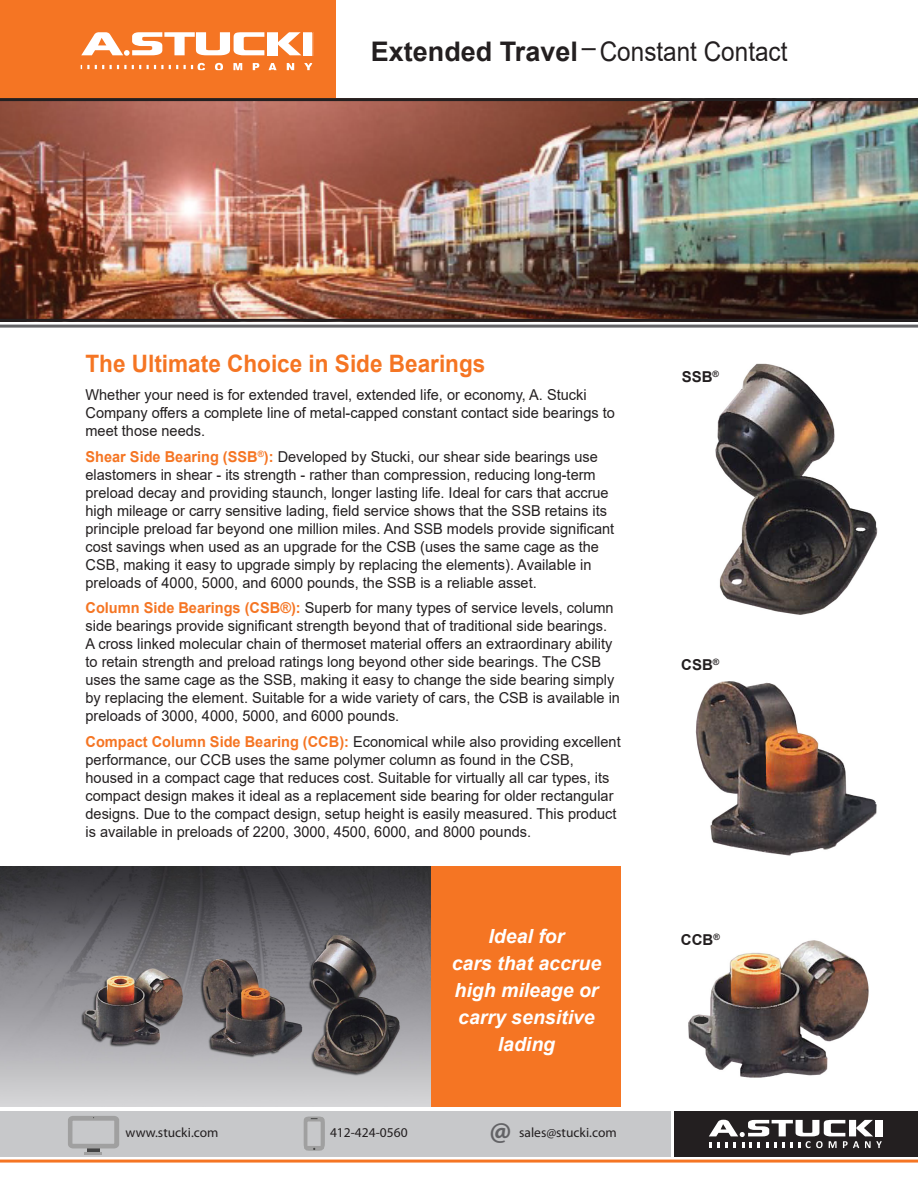
<style>
.page{position:relative;width:918px;height:1188px;background:#fff}
.page>*{position:absolute;margin:0;border:0;box-sizing:border-box;transform-origin:0 0}
.t1{font:700 28.5px "Myriad Pro";color:#636366}
.t2{font:27px "Arial";color:#231f20;scale:.9 1}
.t3{font:700 24px "Arial";color:#f57523;scale:.94 1}
.t4{font:italic 700 19.5px/27px "Arial";color:#fff;text-align:center}
.t5{font:15px/18px "Arial";color:#231f20}
.t6{font:700 15px "Arial";color:#231f20}
.t7{font:13.5px "Myriad Pro";color:#231f20}
.s1{font-weight:700}
.s2{font-weight:700;color:#f57523}
</style>
<div class="page">
<img style="left:0;top:101px;width:918px;height:218px">
<div style="left:0;top:0;width:336px;height:98px;background:#f57523"></div>
<hr style="left:0;top:98px;width:918px;height:3px;background:#231f20">
<hr style="left:0;top:325px;width:918px;height:3px;background:#636366">
<hr style="left:0;top:319px;width:918px;height:3px;background:#231f20">
<div style="left:0;top:1111px;width:671px;height:46px;background:#c7c8ca"></div>
<hr style="left:0;top:1160px;width:918px;height:3px;background:#f57523">
<hr style="left:87px;top:1148px;width:13px;height:4px;background:#444">
<hr style="left:84px;top:1152px;width:18px;height:3px;background:#a0a0a0">
<svg style="left:68px;top:1116px;width:51px;height:33px"></svg>
<svg style="left:303px;top:1116px;width:22px;height:35px"></svg>
<div style="left:674px;top:1111px;width:244px;height:46px;background:#231f20"></div>
<svg style="left:709px;top:1120px;width:173px;height:28px"></svg>
<img style="left:715px;top:363px;width:163px;height:252px">
<img style="left:695px;top:681px;width:182px;height:175px">
<img style="left:688px;top:940px;width:181px;height:138px">
<div style="left:422px;top:866px;width:199px;height:241px;background:#f57523"></div>
<img style="left:0;top:866px;width:431px;height:241px">
<svg style="left:215px;top:63px;width:8px;height:6px"></svg>
<svg style="left:233px;top:63px;width:9px;height:6px"></svg>
<svg style="left:253px;top:63px;width:6px;height:6px"></svg>
<svg style="left:269px;top:63px;width:7px;height:6px"></svg>
<svg style="left:287px;top:63px;width:7px;height:6px"></svg>
<svg style="left:304px;top:63px;width:7px;height:6px"></svg>
<svg style="left:147px;top:65px;width:31px;height:4px"></svg>
<svg style="left:184px;top:63px;width:21px;height:6px"></svg>
<svg style="left:82px;top:65px;width:22px;height:4px"></svg>
<svg style="left:110px;top:65px;width:31px;height:4px"></svg>
<svg style="left:277px;top:34px;width:24px;height:21px"></svg>
<div style="left:267px;top:32px;width:10px;height:23px;background:#fff"></div>
<div style="left:303px;top:32px;width:10px;height:23px;background:#fff"></div>
<svg style="left:82px;top:34px;width:182px;height:22px"></svg>
<div style="left:79px;top:31px;width:235px;height:41px;border:2px solid #f57523"></div>
<p class="t2" style="left:371px;top:33px;width:464px"><span class="s1">Extended Travel</span> <sup>—</sup> Constant Contact</p>
<p class="t3" style="left:86px;top:346px;width:427px">The Ultimate Choice in Side Bearings</p>
<p class="t5" style="left:86px;top:386px;width:531px">Whether your need is for extended travel, extended life, or economy, A. Stucki<br>Company offers a complete line of metal-capped constant contact side bearings to meet those needs.</p>
<p class="t5" style="left:86px;top:447px;width:530px"><span class="s2">Shear Side Bearing (SSB</span><sup>®</sup><span class="s2">):</span> Developed by Stucki, our shear side bearings use elastomers in shear - its strength - rather than compression, reducing long-term preload decay and providing staunch, longer lasting life. Ideal for cars that accrue high mileage or carry sensitive lading, field service shows that the SSB retains its principle preload far beyond one million miles. And SSB models provide significant cost savings when used as an upgrade for the CSB (uses the same cage as the CSB, making it easy to upgrade simply by replacing the elements). Available in preloads of 4000, 5000, and 6000 pounds, the SSB is a reliable asset.</p>
<p class="t5" style="left:86px;top:599px;width:536px"><span class="s2">Column Side Bearings (CSB®):</span> Superb for many types of service levels, column side bearings provide significant strength beyond that of traditional side bearings.<br>A cross linked molecular chain of thermoset material offers an extraordinary ability to retain strength and preload ratings long beyond other side bearings. The CSB uses the same cage as the SSB, making it easy to change the side bearing simply by replacing the element. Suitable for a wide variety of cars, the CSB is available in preloads of 3000, 4000, 5000, and 6000 pounds.</p>
<p class="t5" style="left:86px;top:732px;width:537px"><span class="s2">Compact Column Side Bearing (CCB):</span> Economical while also providing excellent performance, our CCB uses the same polymer column as found in the CSB, housed in a compact cage that reduces cost. Suitable for virtually all car types, its compact design makes it ideal as a replacement side bearing for older rectangular designs. Due to the compact design, setup height is easily measured. This product is available in preloads of 2200, 3000, 4500, 6000, and 8000 pounds.</p>
<p class="t4" style="left:489px;top:923px;width:77px">Ideal for</p>
<p class="t4" style="left:452px;top:950px;width:151px">cars that accrue</p>
<p class="t4" style="left:454px;top:977px;width:146px">high mileage or carry sensitive lading</p>
<p class="t1" style="left:490px;top:1112px;width:23px">@</p>
<p class="t7" style="left:126px;top:1124px;width:94px">www.stucki.com</p>
<p class="t7" style="left:330px;top:1124px;width:79px">412-424-0560</p>
<p class="t7" style="left:519px;top:1124px;width:99px">sales@stucki.com</p>
<p class="t6" style="left:682px;top:366px;width:39px">SSB<sup>®</sup></p>
<p class="t6" style="left:681px;top:654px;width:40px">CSB<sup>®</sup></p>
<p class="t6" style="left:681px;top:929px;width:40px">CCB<sup>®</sup></p>
</div>
